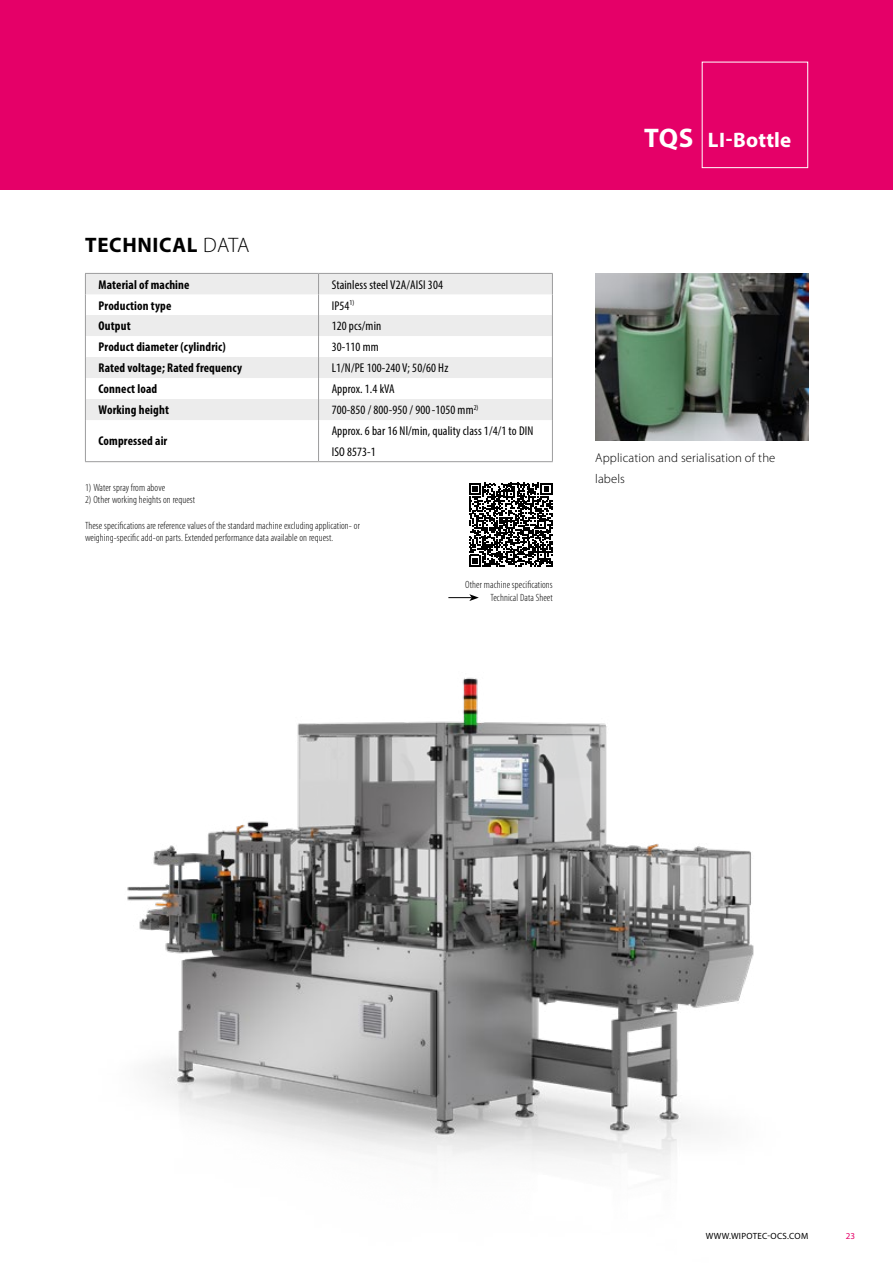
<style>
.page{position:relative;width:893px;height:1263px;background:#fff}
.page>*{position:absolute;margin:0;border:0;box-sizing:border-box;transform-origin:0 0}
.t1{font:700 21px "Myriad Pro";letter-spacing:.03em;color:#000}
.t2{font:700 21px "Myriad Pro";letter-spacing:.01em;color:#fff}
.t3{font:condensed 12.75px/21px "Myriad Pro";letter-spacing:.01em;color:#000}
.t4{font:700 condensed 12.75px "Myriad Pro";letter-spacing:.01em;color:#000}
.t5{font:300 12.75px/21px "Myriad Pro";letter-spacing:.01em;color:#000}
.t6{font:300 condensed 10.5px/12.6px "Myriad Pro";letter-spacing:.01em;color:#000}
.t7{font:9px "Myriad Pro";letter-spacing:.03em;color:#000}
.t8{font:9px "Myriad Pro";color:#e50068}
.s1{font-weight:300}
.s2{font-size:27px}
</style>
<div class="page">
<img style="left:595px;top:273px;width:213px;height:168px">
<img style="left:127px;top:677px;width:627px;height:488px">
<div style="left:0;top:0;width:893px;height:189px;background:#e50068"></div>
<svg style="left:448px;top:594px;width:31px;height:7px"></svg>
<svg style="left:469px;top:483px;width:83px;height:83px"></svg>
<svg style="left:86px;top:274px;width:466px;height:146px;fill:#ececec"></svg>
<hr style="left:85px;top:273px;width:234px;height:1px;background:#9c9c9d">
<hr style="left:319px;top:273px;width:234px;height:1px;background:#9c9c9d">
<svg style="left:85px;top:274px;width:1px;height:146px"></svg>
<svg style="left:318px;top:274px;width:1px;height:146px"></svg>
<svg style="left:552px;top:274px;width:1px;height:146px"></svg>
<hr style="left:85px;top:420px;width:1px;height:41px;background:#9c9c9d">
<hr style="left:318px;top:420px;width:1px;height:41px;background:#9c9c9d">
<hr style="left:552px;top:420px;width:1px;height:41px;background:#9c9c9d">
<hr style="left:85px;top:461px;width:234px;height:1px;background:#9c9c9d">
<hr style="left:319px;top:461px;width:234px;height:1px;background:#9c9c9d">
<h1 class="t1" style="left:85px;top:231px;width:166px">TECHNICAL <span class="s1">DATA</span></h1>
<p class="t4" style="left:99px;top:277px;width:93px">Material of machine</p>
<p class="t3" style="left:332px;top:274px;width:113px">Stainless steel V2A/AISI 304</p>
<p class="t4" style="left:99px;top:297px;width:74px">Production type</p>
<p class="t3" style="left:332px;top:295px;width:24px">IP54<sup>1)</sup></p>
<p class="t4" style="left:99px;top:318px;width:34px">Output</p>
<p class="t3" style="left:332px;top:315px;width:51px">120 pcs/min</p>
<p class="t4" style="left:99px;top:339px;width:129px">Product diameter (cylindric)</p>
<p class="t3" style="left:332px;top:336px;width:48px">30-110 mm</p>
<p class="t4" style="left:99px;top:360px;width:145px">Rated voltage; Rated frequency</p>
<p class="t3" style="left:332px;top:357px;width:118px">L1/N/PE 100-240 V; 50/60 Hz</p>
<p class="t4" style="left:99px;top:381px;width:60px">Connect load</p>
<p class="t3" style="left:332px;top:378px;width:65px">Approx. 1.4 kVA</p>
<p class="t4" style="left:99px;top:402px;width:72px">Working height</p>
<p class="t3" style="left:332px;top:399px;width:148px">700-850 / 800-950 / 900-1050 mm<sup>2)</sup></p>
<p class="t4" style="left:99px;top:433px;width:70px">Compressed air</p>
<p class="t3" style="left:332px;top:420px;width:203px">Approx. 6 bar 16 Nl/min, quality class 1/4/1 to DIN<br>ISO 8573-1</p>
<p class="t6" style="left:85px;top:481px;width:82px">1) Water spray from above</p>
<p class="t6" style="left:85px;top:494px;width:112px">2) Other working heights on request</p>
<p class="t6" style="left:85px;top:519px;width:276px">These specifications are reference values of the standard machine excluding application- or weighing-specific add-on parts. Extended performance data available on request.</p>
<p class="t6" style="left:465px;top:579px;width:89px;text-align:right">Other machine specifications<br>Technical Data Sheet</p>
<h1 class="t2" style="left:644px;top:126px;width:149px"><span class="s2">TQS</span> LI-Bottle</h1>
<p class="t5" style="left:595px;top:447px;width:182px">Application and serialisation of the labels</p>
<p class="t7" style="left:706px;top:1230px;width:104px">WWW.WIPOTEC-OCS.COM</p>
<p class="t8" style="left:846px;top:1230px;width:11px">23</p>
</div>
